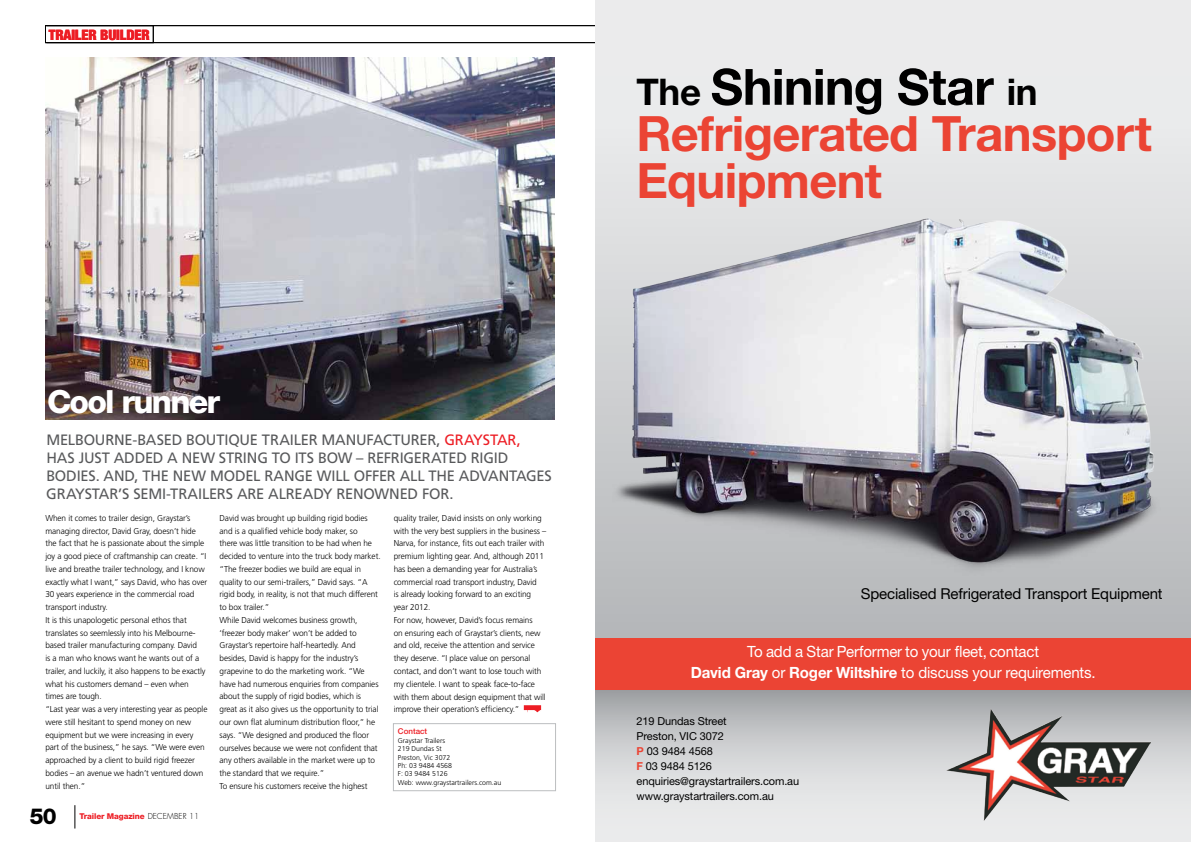
<style>
.page{position:relative;width:1191px;height:842px;background:#fff}
.page>*{position:absolute;margin:0;border:0;box-sizing:border-box;transform-origin:0 0}
.t1{font:700 50px "Helvetica Neue";letter-spacing:-.015em;color:#000}
.t2{font:700 48.8px/46.5px "Helvetica Neue";letter-spacing:-.015em;color:#eb4434}
.t3{font:800 32px "Helvetica Neue";letter-spacing:-.055em;color:#fff}
.t4{font:800 22px "Helvetica Neue";color:#000}
.t5{font:15.5px/21px "Helvetica Neue";letter-spacing:-.01em;color:#fff;text-align:center}
.t6{font:15px/18px "Frutiger";letter-spacing:-.015em;color:#58595b}
.t7{font:15px "Helvetica Neue";letter-spacing:-.01em;color:#000}
.t8{font:900 condensed 14.4px "Helvetica Neue";letter-spacing:-.01em;color:#ed1d24}
.t9{font:11px/15px "Helvetica Neue";letter-spacing:-.01em;color:#000}
.t10{font:300 8.5px/12.8px "Frutiger";letter-spacing:-.01em;color:#000}
.t11{font:800 8px "Helvetica Neue";letter-spacing:-.01em;color:#ed1d24}
.t12{font:500 8px "Helvetica Neue";color:#ed1d24}
.t13{font:300 7px/8.4px "Frutiger";color:#000}
.s1{color:#ed1d24}
.s2{font-family:"Futura";font-weight:300;color:#000}
.s3{font-size:36.8px}
.s4{font-weight:700}
.s5{font-weight:700;color:#eb4434}
</style>
<div class="page">
<svg style="left:75px;top:805px;width:1px;height:23px"></svg>
<img style="left:45px;top:57px;width:510px;height:362px">
<svg style="left:524px;top:705px;width:17px;height:7px"></svg>
<hr style="left:46px;top:25px;width:1145px;height:1px;background:#000">
<hr style="left:46px;top:42px;width:1145px;height:1px;background:#000">
<div style="left:393px;top:723px;width:163px;height:68px;border:1px solid #bcbec0"></div>
<div style="left:595px;top:0;width:596px;height:692px;background:linear-gradient(to bottom,#f3f3f4,#b1b3b6)"></div>
<svg style="left:595px;top:690px;width:596px;height:152px;background:#d0d1d3"></svg>
<div style="left:595px;top:638px;width:596px;height:52px;background:#eb4434"></div>
<img style="left:946px;top:709px;width:204px;height:112px">
<img style="left:604px;top:200px;width:567px;height:424px">
<div style="left:45px;top:26px;width:108px;height:17px;border:1px solid #000"></div>
<h3 class="t8" style="left:49px;top:26px;width:103px">TRAILER BUILDER</h3>
<h3 class="t3" style="left:47px;top:383px;width:175px">Cool runner</h3>
<h3 class="t6" style="left:46px;top:430px;width:507px">MELBOURNE-BASED BOUTIQUE TRAILER MANUFACTURER, <span class="s1">GRAYSTAR, </span>HAS JUST ADDED A NEW STRING TO ITS BOW – REFRIGERATED RIGID BODIES. AND, THE NEW MODEL RANGE WILL OFFER ALL THE ADVANTAGES GRAYSTAR’S SEM I-TRAILERS ARE ALREADY RENOWNED FOR.</h3>
<p class="t10" style="left:45px;top:511px;width:164px">When it comes to trailer design, Graystar’s managing director, David Gray, doesn’t hide the fact that he is passionate about the simple joy a good piece of craftmanship can create. “I live and breathe trailer technology, and I know exactly what I want,” says David, who has over 30 years experience in the commercial road transport industry.<br>It is this unapologetic personal ethos that translates so seemlessly into his Melbourne&shy;based trailer manufacturing company. David<br>is a man who knows want he wants out of a trailer, and luckily, it also happens to be exactly what his customers demand – even when times are tough.<br>“Last year was a very interesting year as people were still hesitant to spend money on new equipment but we were increasing in every part of the business,” he says. “We were even approached by a client to build rigid freezer bodies – an avenue we hadn’t ventured down until then.”</p>
<p class="t10" style="left:219px;top:511px;width:163px">David was brought up building rigid bodies and is a qualified vehicle body maker, so<br>there was little transition to be had when he decided to venture into the truck body market. “The freezer bodies we build are equal in quality to our semi-trailers,” David says. “A rigid body, in reality, is not that much different to box trailer.”<br>While David welcomes business growth, ‘freezer body maker’ won’t be added to Graystar’s repertoire half-heartedly. And besides, David is happy for the industry’s grapevine to do the marketing work. “We have had numerous enquiries from companies about the supply of rigid bodies, which is great as it also gives us the opportunity to trial our own flat aluminum distribution floor,” he says. “We designed and produced the floor ourselves because we were not confident that any others available in the market were up to the standard that we require.”<br>To ensure his customers receive the highest</p>
<p class="t10" style="left:394px;top:511px;width:154px">quality trailer, David insists on only working with the very best suppliers in the business – Narva, for instance, fits out each trailer with premium lighting gear. And, although 2011 has been a demanding year for Australia’s commercial road transport industry, David<br>is already looking forward to an exciting year 2012.<br>For now, however, David’s focus remains<br>on ensuring each of Graystar’s clients, new and old, receive the attention and service they deserve. “I place value on personal contact, and don’t want to lose touch with my clientele. I want to speak face-to-face with them about design equipment that will improve their operation’s efficiency.”</p>
<p class="t12" style="left:398px;top:727px;width:31px">Contact</p>
<p class="t13" style="left:398px;top:736px;width:105px">Graystar Trailers<br>219 Dundas St<br>Preston, Vic 3072<br>Ph: 03 9484 4568<br>F: 03 9484 5126<br>Web: www.graystartrailers.com.au</p>
<h3 class="t4" style="left:30px;top:803px;width:28px">50</h3>
<p class="t11" style="left:79px;top:812px;width:121px">Trailer Magazine <span class="s2">DECEMBER 11</span></p>
<h1 class="t1" style="left:636px;top:56px;width:402px"><span class="s3">The</span> Shining Star <span class="s3">in</span></h1>
<h2 class="t2" style="left:636px;top:110px;width:517px">Refrigerated Transport<br>Equipment</h2>
<h3 class="t7" style="left:861px;top:585px;width:303px">Specialised Refrigerated Transport Equipment</h3>
<h3 class="t5" style="left:691px;top:641px;width:406px">To add a Star Performer to your fleet, contact<br><span class="s4">David Gray</span> or <span class="s4">Roger Wiltshire</span> to discuss your requirements.</h3>
<p class="t9" style="left:636px;top:714px;width:164px">219 Dundas Street<br>Preston, VIC 3072<br><span class="s5">P</span> 03 9484 4568<br><span class="s5">F</span> 03 9484 5126 enquiries@graystartrailers.com.au www.graystartrailers.com.au</p>
</div>
